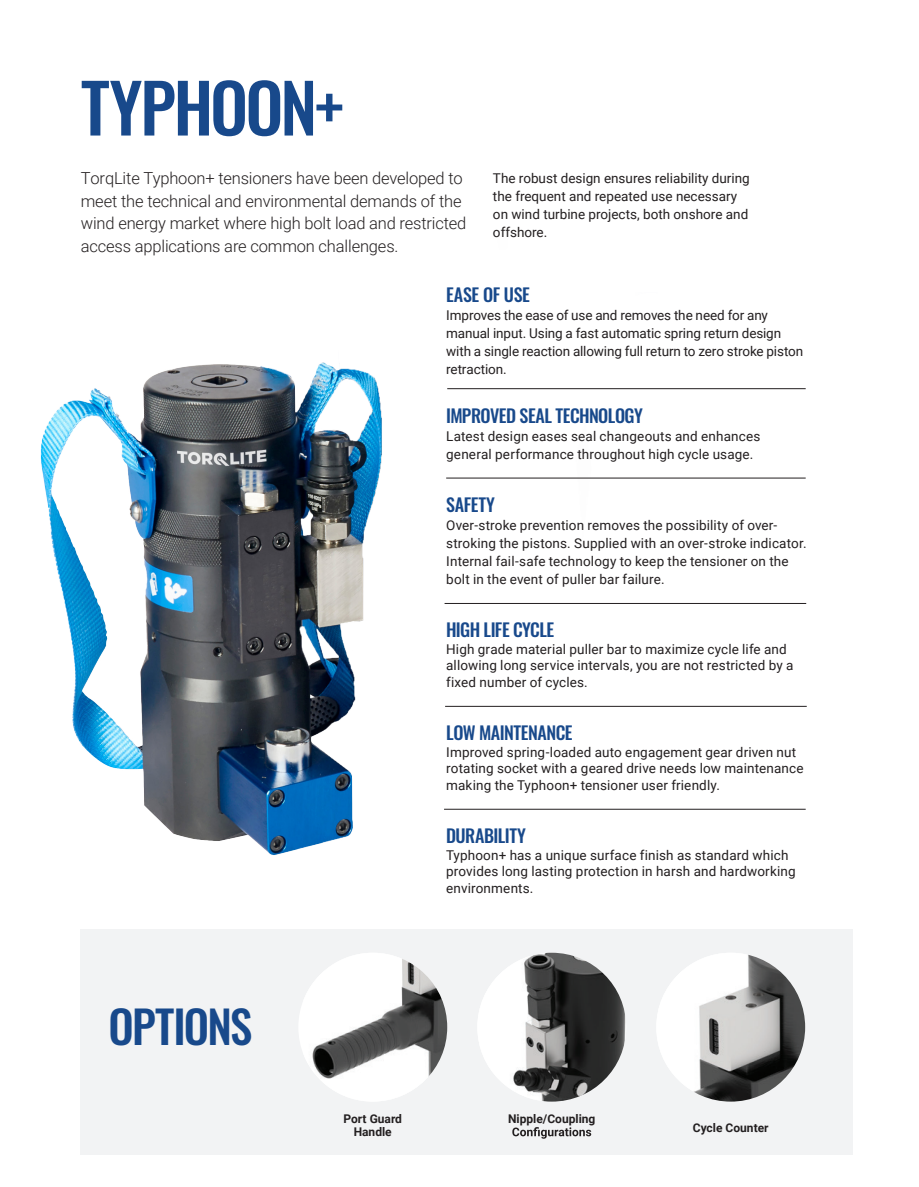
<style>
.page{position:relative;width:919px;height:1187px;background:#fff}
.page>*{position:absolute;margin:0;border:0;box-sizing:border-box;transform-origin:0 0}
.t1{font:500 67.5px "Oswald";letter-spacing:-.035em;color:#18498b}
.t2{font:500 45px "Oswald";letter-spacing:-.04em;color:#18498b}
.t3{font:500 18px "Oswald";letter-spacing:-.025em;color:#18498b}
.t4{font:300 16.5px/22.5px "Roboto";letter-spacing:-.01em;color:#231f20}
.t5{font:13.5px/18px "Roboto";letter-spacing:.005em;color:#231f20}
.t6{font:700 12px/13.5px "Roboto";color:#231f20;text-align:center}
</style>
<div class="page">
<img style="left:40px;top:362px;width:767px;height:599px">
<div style="left:699px;top:631px;width:212px;height:145px;background:#fff"></div>
<div style="left:81px;top:929px;width:772px;height:225px;background:#f2f3f4"></div>
<hr style="left:447px;top:388px;width:358px;height:1px;background:#231f20">
<hr style="left:446px;top:477px;width:359px;height:1px;background:#231f20">
<hr style="left:444px;top:603px;width:362px;height:1px;background:#231f20">
<hr style="left:445px;top:706px;width:361px;height:1px;background:#231f20">
<hr style="left:444px;top:808px;width:361px;height:1px;background:#231f20">
<img style="left:656px;top:952px;width:149px;height:149px;border-radius:74px">
<img style="left:303px;top:953px;width:144px;height:148px">
<img style="left:477px;top:952px;width:149px;height:149px;border-radius:74px">
<svg style="left:512px;top:1127px;width:79px;height:11px"></svg>
<h1 class="t1" style="left:81px;top:73px;width:264px">TYPHOON+</h1>
<p class="t4" style="left:81px;top:166px;width:387px">TorqLite Typhoon+ tensioners have been developed to meet the technical and environmental demands of the wind energy market where high bolt load and restricted access applications are common challenges.</p>
<p class="t5" style="left:493px;top:168px;width:258px">The robust design ensures reliability during the frequent and repeated use necessary on wind turbine projects, both onshore and offshore.</p>
<h3 class="t3" style="left:446px;top:285px;width:85px">EASE OF USE</h3>
<p class="t5" style="left:446px;top:306px;width:358px">Improves the ease of use and removes the need for any manual input. Using a fast automatic spring return design with a single reaction allowing full return to zero stroke piston retraction.</p>
<h3 class="t3" style="left:446px;top:406px;width:198px">IMPROVED SEAL TECHNOLOGY</h3>
<p class="t5" style="left:446px;top:426px;width:316px">Latest design eases seal changeouts and enhances general performance throughout high cycle usage.</p>
<h2 class="t2" style="left:108px;top:1003px;width:145px">OPTIONS</h2>
<h3 class="t3" style="left:446px;top:495px;width:50px">SAFETY</h3>
<p class="t5" style="left:446px;top:515px;width:362px">Over-stroke prevention removes the possibility of over&shy;stroking the pistons. Supplied with an over-stroke indicator.<br>Internal fail-safe technology to keep the tensioner on the bolt in the event of puller bar failure.</p>
<h3 class="t3" style="left:446px;top:620px;width:110px">HIGH LIFE CYCLE</h3>
<p class="t5" style="left:446px;top:640px;width:349px;line-height:16.5px">High grade material puller bar to maximize cycle life and allowing long service intervals, you are not restricted by a fixed number of cycles.</p>
<h3 class="t3" style="left:446px;top:723px;width:128px">LOW MAINTENANCE</h3>
<p class="t5" style="left:446px;top:743px;width:359px;line-height:16.5px">Improved spring-loaded auto engagement gear driven nut rotating socket with a geared drive needs low maintenance making the Typhoon+ tensioner user friendly.</p>
<h3 class="t3" style="left:446px;top:826px;width:81px">DURABILITY</h3>
<p class="t5" style="left:446px;top:846px;width:351px;line-height:16.5px">Typhoon+ has a unique surface finish as standard which provides long lasting protection in harsh and hardworking environments.</p>
<p class="t6" style="left:343px;top:1111px;width:60px">Port Guard<br>Handle</p>
<p class="t6" style="left:508px;top:1111px;width:89px">Nipple/Coupling</p>
<p class="t6" style="left:692px;top:1120px;width:77px">Cycle Counter</p>
</div>
